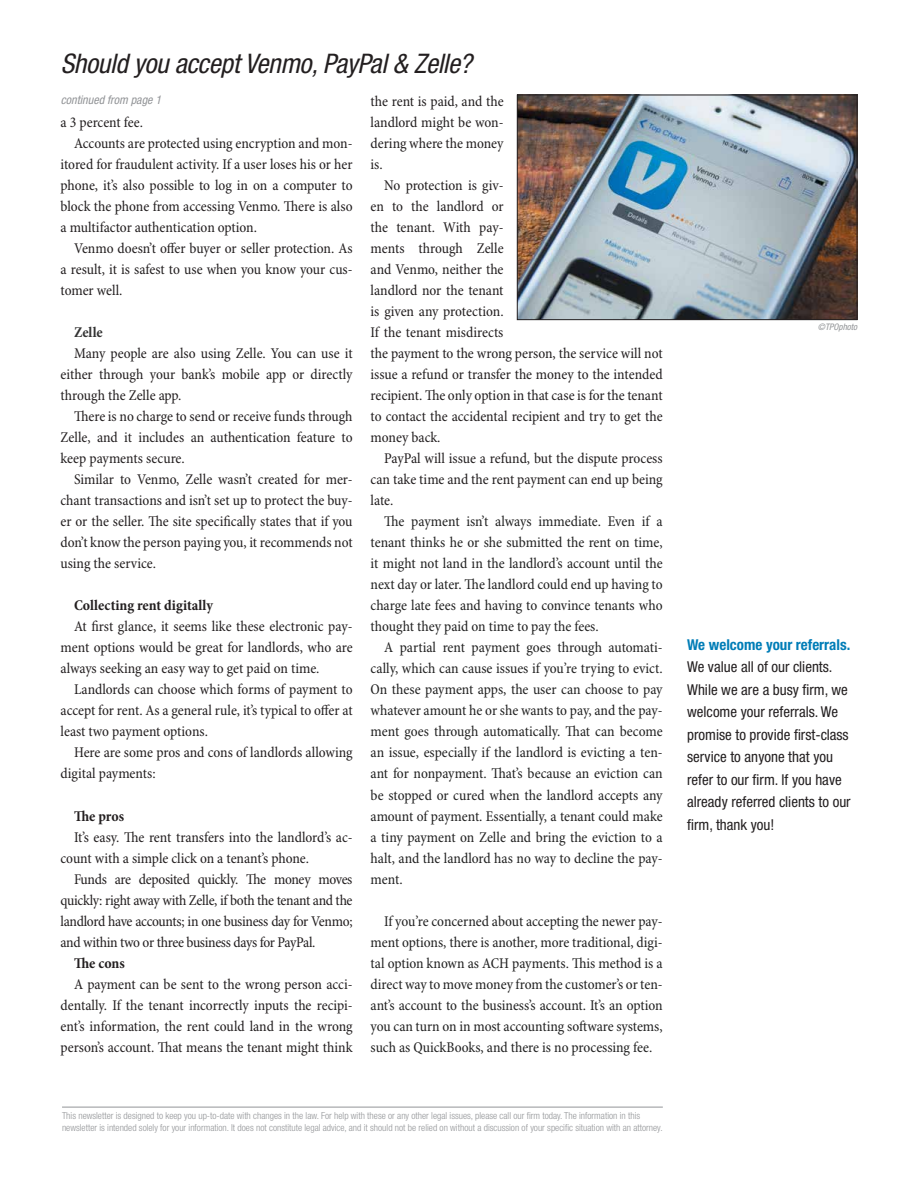
<style>
.page{position:relative;width:918px;height:1188px;background:#fff}
.page>*{position:absolute;margin:0;border:0;box-sizing:border-box;transform-origin:0 0}
.Story_Title_-_small{font:italic condensed 27px "Helvetica Neue LT Std";letter-spacing:-.01em;color:#231f20}
.t1{font:condensed 15px/21px "Minion Pro";letter-spacing:-.005em;color:#231f20;text-align:justify}
.t2{font:condensed 15px/21px "Minion Pro";letter-spacing:-.005em;color:#222;text-align:justify}
.Referrals_blurb{font:condensed 15px "Helvetica Neue LT Std";color:#231f20}
.t3{font:700 condensed 15px "Minion Pro";color:#231f20}
.Referrals_blurb-2{font:700 condensed 15px "Helvetica Neue LT Std";color:#007db7}
.t4{font:700 condensed 15px "Minion Pro";letter-spacing:.005em;color:#333}
.TOC_-_title_BLUE{font:italic condensed 12px "Helvetica Neue LT Std";color:#939598}
.Disclaimer{font:300 condensed 9.6px/12.1px "Helvetica Neue LT Std";color:#939598}
.TOC_-_title_BLUE-2{font:italic condensed 9px "Helvetica Neue LT Std";color:#939598}
</style>
<div class="page">
<hr style="left:62px;top:1107px;width:601px;height:1px;background:#939598">
<img style="left:519px;top:97px;width:336px;height:221px">
<div style="left:517px;top:95px;width:340px;height:225px;border:1px solid #231f20"></div>
<p class="Story_Title_-_small" style="left:61px;top:48px;width:413px">Should you accept Venmo, PayPal &amp; Zelle?</p>
<p class="TOC_-_title_BLUE" style="left:61px;top:92px;width:102px">continued from page 1</p>
<p class="t1" style="left:371px;top:91px;width:134px">the rent is paid, and the landlord might be won&shy;dering where the money is.</p>
<p class="t1" style="left:371px;top:175px;width:294px;text-align:left;text-indent:13px">No protection is giv-<br>en to the landlord or<br>the tenant. With pay-<br>ments through Zelle<br>and Venmo, neither the<br>landlord nor the tenant<br>is given any protection.<br>If the tenant misdirects<br>the payment to the wrong person, the service will not issue a refund or transfer the money to the intended recipient. The only option in that case is for the tenant to contact the accidental recipient and try to get the money back.</p>
<p class="t1" style="left:371px;top:449px;width:294px;text-indent:13px">PayPal will issue a refund, but the dispute process can take time and the rent payment can end up being late.</p>
<p class="t2" style="left:371px;top:512px;width:294px;text-indent:13px">The payment isn’t always immediate. Even if a tenant thinks he or she submitted the rent on time, it might not land in the landlord’s account until the next day or later. The landlord could end up having to charge late fees and having to convince tenants who thought they paid on time to pay the fees.</p>
<p class="t2" style="left:371px;top:638px;width:294px;text-indent:13px">A partial rent payment goes through automati&shy;cally, which can cause issues if you’re trying to evict.<br>On these payment apps, the user can choose to pay whatever amount he or she wants to pay, and the pay&shy;ment goes through automatically. That can become an issue, especially if the landlord is evicting a ten&shy;ant for nonpayment. That’s because an eviction can be stopped or cured when the landlord accepts any amount of payment. Essentially, a tenant could make a tiny payment on Zelle and bring the eviction to a halt, and the landlord has no way to decline the pay&shy;ment.</p>
<p class="t2" style="left:371px;top:911px;width:294px;text-indent:13px">If you’re concerned about accepting the newer pay&shy;ment options, there is another, more traditional, digi&shy;tal option known as ACH payments. This method is a direct way to move money from the customer’s or ten&shy;ant’s account to the business’s account. It’s an option you can turn on in most accounting software systems, such as QuickBooks, and there is no processing fee.</p>
<p class="t1" style="left:61px;top:112px;width:84px">a 3 percent fee.</p>
<p class="t1" style="left:61px;top:133px;width:294px;text-indent:14px">Accounts are protected using encryption and mon&shy;itored for fraudulent activity. If a user loses his or her phone, it’s also possible to log in on a computer to block the phone from accessing Venmo. There is also a multifactor authentication option.</p>
<p class="t1" style="left:61px;top:238px;width:294px;text-indent:14px">Venmo doesn’t offer buyer or seller protection. As a result, it is safest to use when you know your cus&shy;tomer well.</p>
<p class="t4" style="left:74px;top:322px;width:30px">Zelle</p>
<p class="t1" style="left:61px;top:343px;width:294px;text-indent:14px">Many people are also using Zelle. You can use it either through your bank’s mobile app or directly through the Zelle app.</p>
<p class="t1" style="left:61px;top:407px;width:294px;text-indent:14px">There is no charge to send or receive funds through Zelle, and it includes an authentication feature to keep payments secure.</p>
<p class="t1" style="left:61px;top:470px;width:294px;text-indent:14px">Similar to Venmo, Zelle wasn’t created for mer&shy;chant transactions and isn’t set up to protect the buy&shy;er or the seller. The site specifically states that if you don’t know the person paying you, it recommends not using the service.</p>
<p class="t3" style="left:74px;top:595px;width:140px">Collecting rent digitally</p>
<p class="t1" style="left:61px;top:617px;width:294px;text-indent:14px">At first glance, it seems like these electronic pay&shy;ment options would be great for landlords, who are always seeking an easy way to get paid on time.</p>
<p class="t1" style="left:61px;top:680px;width:294px;text-indent:14px">Landlords can choose which forms of payment to accept for rent. As a general rule, it’s typical to offer at least two payment options.</p>
<p class="t1" style="left:61px;top:743px;width:294px;text-indent:14px">Here are some pros and cons of landlords allowing digital payments:</p>
<p class="t3" style="left:74px;top:805px;width:52px">The pros</p>
<p class="t1" style="left:61px;top:827px;width:294px;text-indent:14px">It’s easy. The rent transfers into the landlord’s ac&shy;count with a simple click on a tenant’s phone.</p>
<p class="t1" style="left:61px;top:869px;width:294px;text-indent:14px">Funds are deposited quickly. The money moves quickly: right away with Zelle, if both the tenant and the landlord have accounts; in one business day for Venmo; and within two or three business days for PayPal.</p>
<p class="t3" style="left:74px;top:953px;width:52px">The cons</p>
<p class="t1" style="left:61px;top:974px;width:294px;text-indent:14px">A payment can be sent to the wrong person acci&shy;dentally. If the tenant incorrectly inputs the recipi&shy;ent’s information, the rent could land in the wrong person’s account. That means the tenant might think</p>
<p class="Disclaimer" style="left:62px;top:1109px;width:602px">This newsletter is designed to keep you up-to-date with changes in the law. For help with these or any other legal issues, please call our firm today. The information in this newsletter is intended solely for your information. It does not constitute legal advice, and it should not be relied on without a discussion of your specific situation with an attorney.</p>
<p class="TOC_-_title_BLUE-2" style="left:818px;top:321px;width:41px">©TPOphoto</p>
<p class="Referrals_blurb-2" style="left:687px;top:635px;width:165px">We welcome your referrals.</p>
<p class="Referrals_blurb" style="left:687px;top:658px;width:147px">We value all of our clients.</p>
<p class="Referrals_blurb" style="left:687px;top:681px;width:162px">While we are a busy firm, we</p>
<p class="Referrals_blurb" style="left:687px;top:703px;width:152px">welcome your referrals. We</p>
<p class="Referrals_blurb" style="left:687px;top:726px;width:163px">promise to provide first-class</p>
<p class="Referrals_blurb" style="left:687px;top:748px;width:147px">service to anyone that you</p>
<p class="Referrals_blurb" style="left:687px;top:771px;width:156px">refer to our firm. If you have</p>
<p class="Referrals_blurb" style="left:687px;top:793px;width:165px">already referred clients to our</p>
<p class="Referrals_blurb" style="left:687px;top:816px;width:89px">firm, thank you!</p>
</div>
